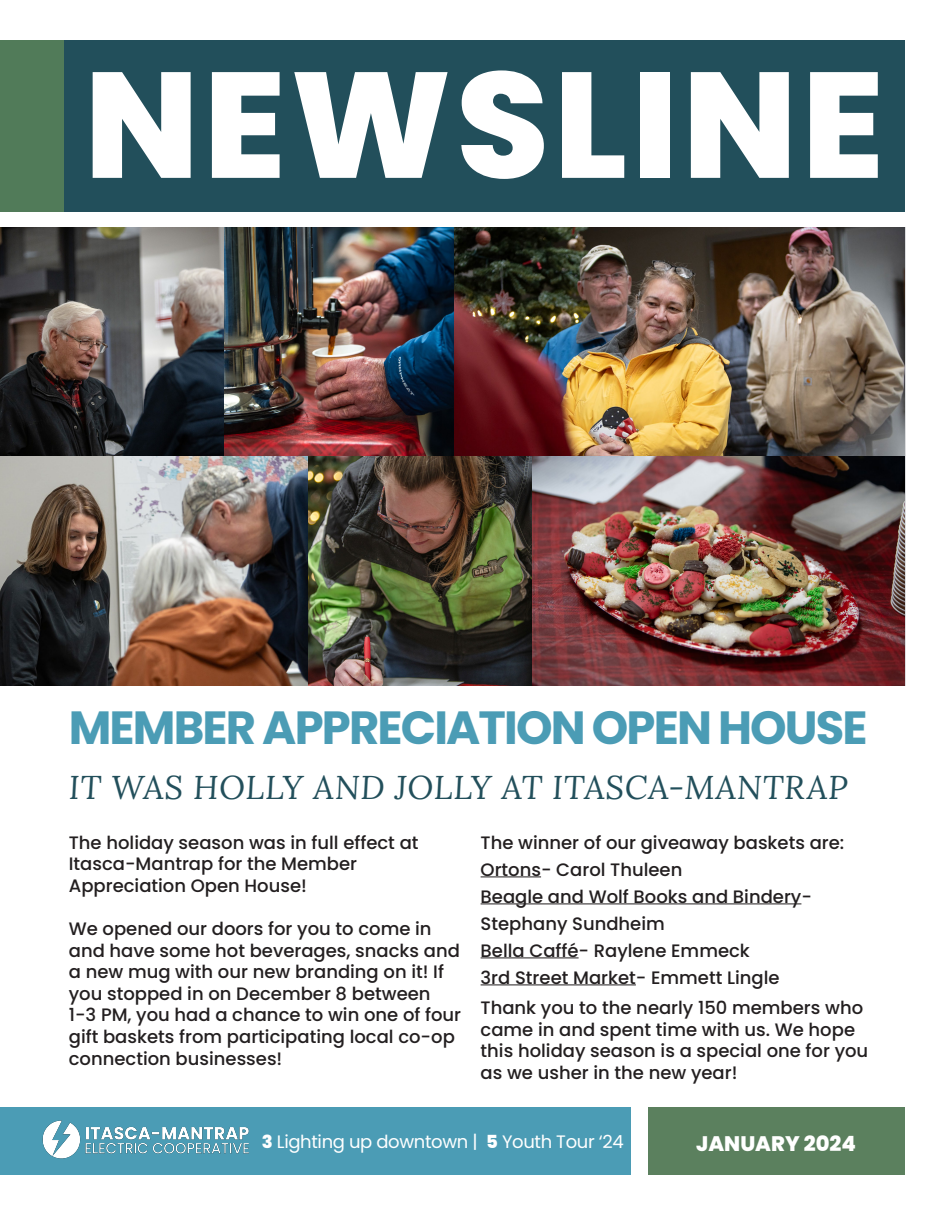
<style>
.page{position:relative;width:945px;height:1215px;background:#fff}
.page>*{position:absolute;margin:0;border:0;box-sizing:border-box;transform-origin:0 0}
.t1{font:800 150px "Poppins";letter-spacing:.03em;color:#fff}
.Subheader{font:700 46.5px "Poppins";letter-spacing:-.04em;color:#4b9cb5}
.Subheader-2{font:italic 33px "Lora";letter-spacing:.02em;color:#224f5b}
.t2{font:800 21px "Poppins";color:#fff}
.t3{font:500 18px/21.6px "Poppins";color:#231f20}
.t4{font:18px "Poppins";letter-spacing:-.02em;color:#fff}
.s1{font-weight:800}
</style>
<div class="page">
<div style="left:0;top:1107px;width:630px;height:67px;background:#4b9cb5"></div>
<div style="left:648px;top:1107px;width:256px;height:67px;background:#5b805e"></div>
<img style="left:42px;top:1120px;width:207px;height:39px">
<div style="left:0;top:40px;width:65px;height:172px;background:#517b59"></div>
<div style="left:64px;top:40px;width:840px;height:172px;background:#224f5b"></div>
<hr style="left:481px;top:876px;width:60px;height:1px;background:#231f20">
<hr style="left:481px;top:903px;width:320px;height:1px;background:#231f20">
<hr style="left:481px;top:957px;width:98px;height:1px;background:#231f20">
<hr style="left:481px;top:984px;width:155px;height:1px;background:#231f20">
<img style="left:0;top:227px;width:904px;height:458px">
<p class="t1" style="left:84px;top:38px;width:801px">NEWSLINE</p>
<p class="Subheader" style="left:69px;top:700px;width:800px">MEMBER APPRECIATION OPEN HOUSE</p>
<p class="Subheader-2" style="left:69px;top:765px;width:781px">IT WAS HOLLY AND JOLLY AT ITASCA-MANTRAP</p>
<p class="t3" style="left:69px;top:832px;width:351px">The holiday season was in full effect at<br>Itasca-Mantrap for the Member</p>
<p class="t3" style="left:69px;top:875px;width:240px">Appreciation Open House!</p>
<p class="t3" style="left:69px;top:918px;width:394px">We opened our doors for you to come in and have some hot beverages, snacks and a new mug with our new branding on it! If you stopped in on December 8 between 1-3 PM, you had a chance to win one of four gift baskets from participating local co-op connection businesses!</p>
<p class="t3" style="left:481px;top:832px;width:365px">The winner of our giveaway baskets are:</p>
<p class="t3" style="left:481px;top:859px;width:203px">Ortons- Carol Thuleen</p>
<p class="t3" style="left:481px;top:883px;width:333px;line-height:27px">Beagle and Wolf Books and Bindery-<br>Stephany Sundheim</p>
<p class="t3" style="left:481px;top:940px;width:271px">Bella Caffé- Raylene Emmeck</p>
<p class="t3" style="left:481px;top:967px;width:301px">3rd Street Market- Emmett Lingle</p>
<p class="t3" style="left:481px;top:997px;width:389px">Thank you to the nearly 150 members who came in and spent time with us. We hope this holiday season is a special one for you as we usher in the new year!</p>
<p class="t4" style="left:262px;top:1131px;width:363px"><span class="s1">3</span> Lighting up downtown | <span class="s1">5</span> Youth Tour ‘24</p>
<p class="t2" style="left:696px;top:1131px;width:161px">JANUARY 2024</p>
</div>
